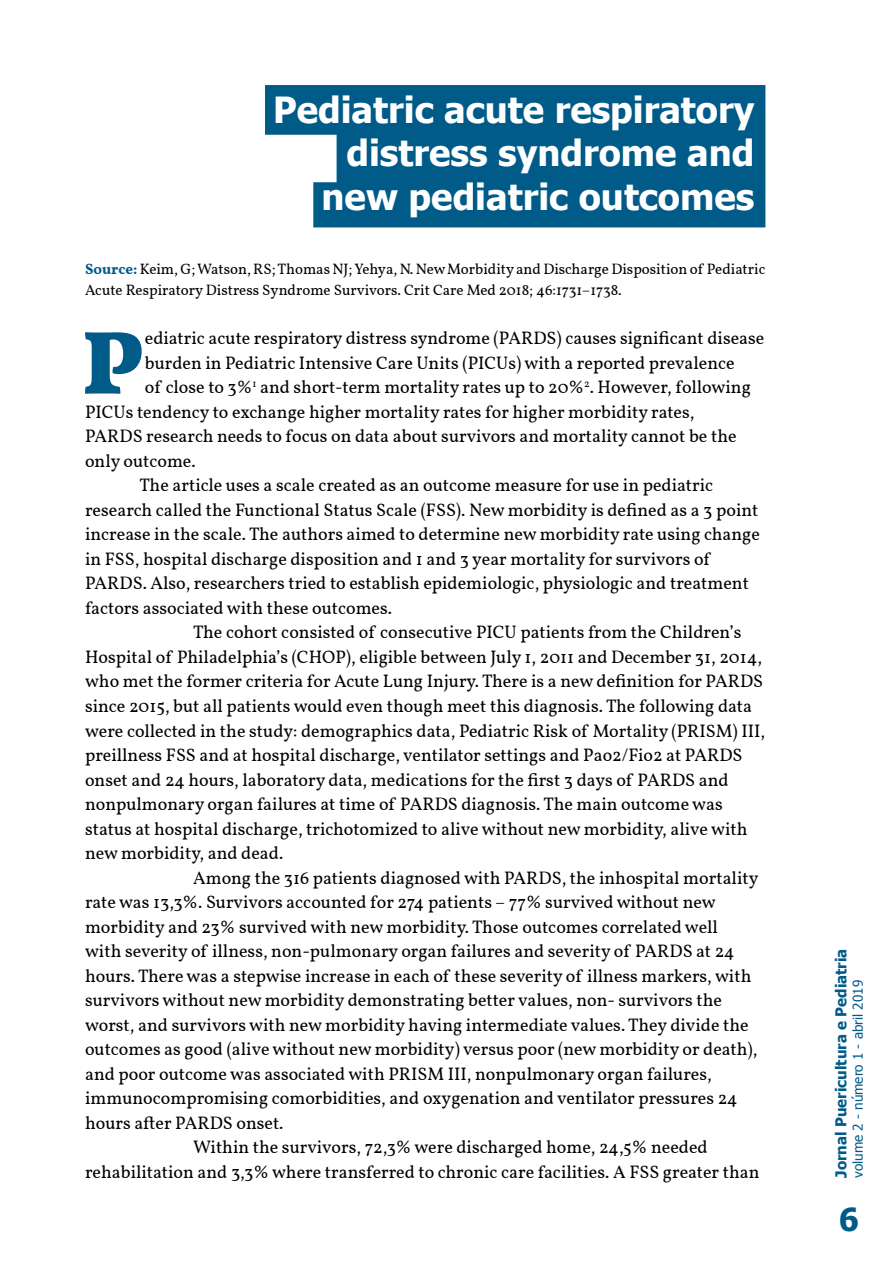
<style>
.page{position:relative;width:893px;height:1263px;background:#fff}
.page>*{position:absolute;margin:0;border:0;box-sizing:border-box;transform-origin:0 0}
.t1{font:900 90.15px "Vollkorn";color:#005b89}
.t2{font:700 36px/43.2px "Tahoma";color:#fff;text-align:right}
.t3{font:700 31.5px "Tahoma";color:#005b89}
.t4{font:18px "Vollkorn";color:#000}
.t5{font:15px/21.6px "Vollkorn";color:#000}
.t6{font:700 15px "Tahoma";color:#005b89}
.t7{font:13.5px "Tahoma";color:#005b89}
.s1{font-weight:700;color:#005b89}
</style>
<div class="page">
<svg style="left:265px;top:85px;width:500px;height:142px;background:#146792"></svg>
<h2 class="t2" style="left:273px;top:86px;width:483px">Pediatric acute respiratory distress syndrome and new pediatric outcomes</h2>
<p class="t5" style="left:85px;top:258px;width:682px"><span class="s1">Source:</span> Keim, G; Watson, RS; Thomas NJ; Yehya, N. New Morbidity and Discharge Disposition of Pediatric<br>Acute Respiratory Distress Syndrome Survivors. Crit Care Med 2018; 46:1731–1738.</p>
<h1 class="t1" style="left:82px;top:294px;width:64px">P</h1>
<p class="t4" style="left:145px;top:325px;width:621px">ediatric acute respiratory distress syndrome (PARDS) causes significant disease</p>
<p class="t4" style="left:145px;top:350px;width:591px">burden in Pediatric Intensive Care Units (PICUs) with a reported prevalence</p>
<p class="t4" style="left:145px;top:374px;width:608px">of close to 3%<sup>1</sup> and short-term mortality rates up to 20%<sup>2</sup>. However, following</p>
<p class="t4" style="left:85px;top:399px;width:611px">PICUs tendency to exchange higher mortality rates for higher morbidity rates,</p>
<p class="t4" style="left:85px;top:423px;width:653px">PARDS research needs to focus on data about survivors and mortality cannot be the</p>
<p class="t4" style="left:85px;top:448px;width:112px">only outcome.</p>
<p class="t4" style="left:139px;top:472px;width:575px">The article uses a scale created as an outcome measure for use in pediatric</p>
<p class="t4" style="left:85px;top:497px;width:675px">research called the Functional Status Scale (FSS). New morbidity is defined as a 3 point</p>
<p class="t4" style="left:85px;top:521px;width:676px">increase in the scale. The authors aimed to determine new morbidity rate using change</p>
<p class="t4" style="left:85px;top:546px;width:626px">in FSS, hospital discharge disposition and 1 and 3 year mortality for survivors of</p>
<p class="t4" style="left:85px;top:570px;width:665px">PARDS. Also, researchers tried to establish epidemiologic, physiologic and treatment</p>
<p class="t4" style="left:85px;top:595px;width:309px">factors associated with these outcomes.</p>
<p class="t4" style="left:193px;top:619px;width:550px">The cohort consisted of consecutive PICU patients from the Children’s</p>
<p class="t4" style="left:85px;top:644px;width:678px">Hospital of Philadelphia’s (CHOP), eligible between July 1, 2011 and December 31, 2014,</p>
<p class="t4" style="left:85px;top:668px;width:680px">who met the former criteria for Acute Lung Injury. There is a new definition for PARDS</p>
<p class="t4" style="left:85px;top:693px;width:669px">since 2015, but all patients would even though meet this diagnosis. The following data</p>
<p class="t4" style="left:85px;top:717px;width:682px">were collected in the study: demographics data, Pediatric Risk of Mortality (PRISM) III,</p>
<p class="t4" style="left:85px;top:741px;width:659px">preillness FSS and at hospital discharge, ventilator settings and Pao2/Fio2 at PARDS</p>
<p class="t4" style="left:85px;top:766px;width:645px">onset and 24 hours, laboratory data, medications for the first 3 days of PARDS and</p>
<p class="t4" style="left:85px;top:790px;width:639px">nonpulmonary organ failures at time of PARDS diagnosis. The main outcome was</p>
<p class="t4" style="left:85px;top:815px;width:664px">status at hospital discharge, trichotomized to alive without new morbidity, alive with</p>
<p class="t4" style="left:85px;top:839px;width:200px">new morbidity, and dead.</p>
<p class="t4" style="left:193px;top:864px;width:567px">Among the 316 patients diagnosed with PARDS, the inhospital mortality</p>
<p class="t4" style="left:85px;top:888px;width:632px">rate was 13,3%. Survivors accounted for 274 patients – 77% survived without new</p>
<p class="t4" style="left:85px;top:913px;width:634px">morbidity and 23% survived with new morbidity. Those outcomes correlated well</p>
<p class="t4" style="left:85px;top:937px;width:651px">with severity of illness, non-pulmonary organ failures and severity of PARDS at 24</p>
<p class="t4" style="left:85px;top:962px;width:668px">hours. There was a stepwise increase in each of these severity of illness markers, with</p>
<p class="t4" style="left:85px;top:986px;width:638px">survivors without new morbidity demonstrating better values, non- survivors the</p>
<p class="t4" style="left:85px;top:1011px;width:665px">worst, and survivors with new morbidity having intermediate values. They divide the</p>
<p class="t4" style="left:85px;top:1035px;width:674px">outcomes as good (alive without new morbidity) versus poor (new morbidity or death),</p>
<p class="t4" style="left:85px;top:1060px;width:628px">and poor outcome was associated with PRISM III, nonpulmonary organ failures,</p>
<p class="t4" style="left:85px;top:1084px;width:654px">immunocompromising comorbidities, and oxygenation and ventilator pressures 24</p>
<p class="t4" style="left:85px;top:1109px;width:200px">hours after PARDS onset.</p>
<p class="t4" style="left:193px;top:1133px;width:516px">Within the survivors, 72,3% were discharged home, 24,5% needed</p>
<p class="t4" style="left:85px;top:1158px;width:676px">rehabilitation and 3,3% where transferred to chronic care facilities. A FSS greater than</p>
<p class="t6" style="left:831px;top:1178px;width:231px;rotate:-90deg">Jornal Puericultura e Pediatria</p>
<p class="t7" style="left:849px;top:1178px;width:199px;rotate:-90deg">volume 2 - número 1 - abril 2019</p>
<h3 class="t3" style="left:839px;top:1197px;width:22px">6</h3>
</div>
